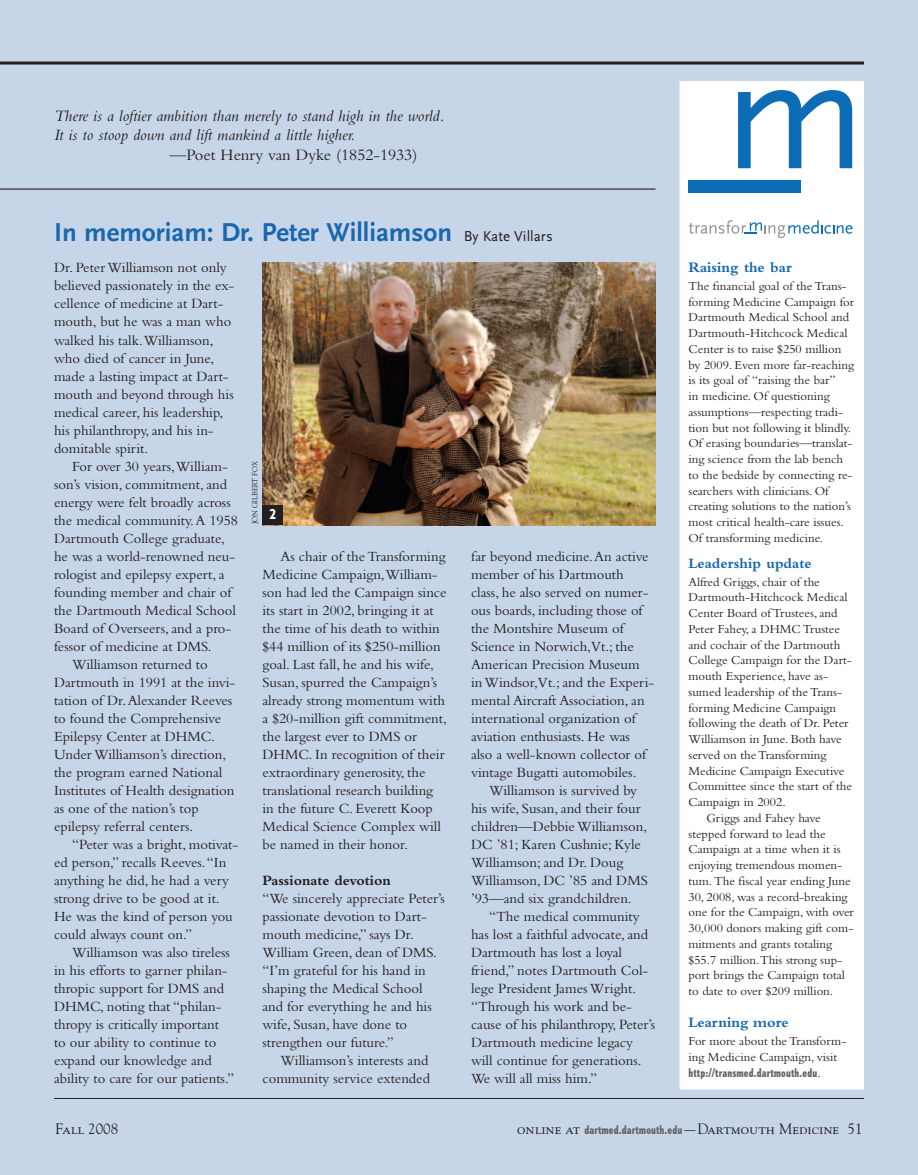
<style>
.page{position:relative;width:918px;height:1175px;background:#fff}
.page>*{position:absolute;margin:0;border:0;box-sizing:border-box;transform-origin:0 0}
.t1{font:700 27px "Scala Sans";color:#1868ad}
.t2{font:italic 16.5px/19.8px "Bembo";color:#231f20}
.t3{font:16.5px "Bembo";color:#231f20}
.t4{font:15px "Goudy SC";color:#231f20}
.t5{font:700 15px "Bembo";color:#1868ad}
.t6{font:14.7px/18px "Bembo";color:#231f20}
.t7{font:700 14.7px "Bembo";color:#231f20}
.t8{font:800 condensed 13.5px "Tempo";color:#fff}
.t9{font:12.75px/15.8px "Bembo";color:#231f20}
.t10{font:800 condensed 12px "Tempo";letter-spacing:.01em;color:#636366}
.t11{font:7.5px "Goudy";color:#231f20}
.s1{font-weight:400;font-size:15px;color:#231f20}
.s2{font-family:"Bembo";font-weight:400;font-stretch:normal;font-size:12.75px;color:#231f20}
.s3{font-family:"Goudy"}
.s4{font-family:"Tempo";font-weight:800;font-stretch:condensed;font-size:12px;color:#636366}
</style>
<div class="page">
<div style="left:0;top:0;width:918px;height:1174px;background:#c7d5e9"></div>
<hr style="left:54px;top:1098px;width:810px;height:1px;background:#231f20">
<div style="left:681px;top:82px;width:181px;height:1006px;background:#fff"></div>
<div style="left:680px;top:81px;width:184px;height:1008px;border:2px solid #fff"></div>
<svg style="left:738px;top:90px;width:114px;height:78px"></svg>
<div style="left:688px;top:181px;width:113px;height:12px;background:#0d6cb6"></div>
<hr style="left:0;top:62px;width:864px;height:2px;background:#231f20">
<hr style="left:0;top:188px;width:656px;height:2px;background:#231f20">
<svg style="left:689px;top:220px;width:163px;height:18px"></svg>
<img style="left:262px;top:262px;width:394px;height:263px">
<div style="left:262px;top:506px;width:21px;height:19px;background:#231f20"></div>
<p class="t2" style="left:54px;top:107px;width:392px">There is a loftier ambition than merely to stand high in the world.<br>It is to stoop down and lift mankind a little higher.</p>
<p class="t3" style="left:170px;top:149px;width:249px">—Poet Henry van Dyke (1852-1933)</p>
<h1 class="t1" style="left:54px;top:223px;width:500px">In memoriam: Dr. Peter Williamson <span class="s1">By Kate Villars</span></h1>
<p class="t6" style="left:54px;top:260px;width:182px">Dr. Peter Williamson not only believed passionately in the ex&shy;cellence of medicine at Dart&shy;mouth, but he was a man who walked his talk.Williamson, who died of cancer in June, made a lasting impact at Dart&shy;mouth and beyond through his medical career, his leadership, his philanthropy, and his in&shy;domitable spirit.</p>
<p class="t6" style="left:72px;top:458px;width:158px">For over 30 years,William-</p>
<p class="t6" style="left:54px;top:476px;width:175px">son’s vision, commitment, and</p>
<p class="t6" style="left:54px;top:494px;width:178px">energy were felt broadly across</p>
<p class="t6" style="left:54px;top:512px;width:186px">the medical community.A 1958</p>
<p class="t6" style="left:54px;top:530px;width:172px">Dartmouth College graduate,</p>
<p class="t6" style="left:54px;top:548px;width:183px">he was a world-renowned neu-</p>
<p class="t6" style="left:54px;top:566px;width:172px">rologist and epilepsy expert, a</p>
<p class="t6" style="left:54px;top:584px;width:179px">founding member and chair of</p>
<p class="t6" style="left:54px;top:602px;width:183px">the Dartmouth Medical School</p>
<p class="t6" style="left:54px;top:620px;width:179px">Board of Overseers, and a pro-</p>
<p class="t6" style="left:54px;top:638px;width:159px">fessor of medicine at DMS.</p>
<p class="t6" style="left:72px;top:656px;width:137px">Williamson returned to</p>
<p class="t6" style="left:54px;top:674px;width:183px">Dartmouth in 1991 at the invi-</p>
<p class="t6" style="left:54px;top:692px;width:180px">tation of Dr.Alexander Reeves</p>
<p class="t6" style="left:54px;top:710px;width:169px">to found the Comprehensive</p>
<p class="t6" style="left:54px;top:728px;width:162px">Epilepsy Center at DHMC.</p>
<p class="t6" style="left:54px;top:746px;width:174px">Under Williamson’s direction,</p>
<p class="t6" style="left:54px;top:764px;width:170px">the program earned National</p>
<p class="t6" style="left:54px;top:782px;width:182px">Institutes of Health designation</p>
<p class="t6" style="left:54px;top:800px;width:146px">as one of the nation’s top</p>
<p class="t6" style="left:54px;top:818px;width:141px">epilepsy referral centers.</p>
<p class="t6" style="left:72px;top:836px;width:168px">“Peter was a bright, motivat-</p>
<p class="t6" style="left:54px;top:854px;width:174px">ed person,” recalls Reeves.“In</p>
<p class="t6" style="left:54px;top:872px;width:176px">anything he did, he had a very</p>
<p class="t6" style="left:54px;top:890px;width:167px">strong drive to be good at it.</p>
<p class="t6" style="left:54px;top:908px;width:180px">He was the kind of person you</p>
<p class="t6" style="left:54px;top:926px;width:140px">could always count on.”</p>
<p class="t6" style="left:72px;top:944px;width:159px">Williamson was also tireless</p>
<p class="t6" style="left:54px;top:962px;width:175px">in his efforts to garner philan-</p>
<p class="t6" style="left:54px;top:980px;width:172px">thropic support for DMS and</p>
<p class="t6" style="left:54px;top:998px;width:169px">DHMC, noting that “philan-</p>
<p class="t6" style="left:54px;top:1016px;width:167px">thropy is critically important</p>
<p class="t6" style="left:54px;top:1034px;width:164px">to our ability to continue to</p>
<p class="t6" style="left:54px;top:1052px;width:159px">expand our knowledge and</p>
<p class="t6" style="left:54px;top:1070px;width:182px">ability to care for our patients.”</p>
<p class="t11" style="left:251px;top:524px;width:65px;rotate:-90deg">JON GILBERT FOX</p>
<p class="t8" style="left:269px;top:509px;width:8px">2</p>
<p class="t6" style="left:262px;top:548px;width:186px;text-indent:18px">As chair of the Transforming<br>Medicine Campaign,William&shy;son had led the Campaign since its start in 2002, bringing it at the time of his death to within $44 million of its $250-million goal. Last fall, he and his wife,<br>Susan, spurred the Campaign’s already strong momentum with a $20-million gift commitment, the largest ever to DMS or<br>DHMC. In recognition of their extraordinary generosity, the translational research building in the future C. Everett Koop<br>Medical Science Complex will be named in their honor.</p>
<p class="t7" style="left:262px;top:875px;width:130px">Passionate devotion</p>
<p class="t6" style="left:262px;top:890px;width:184px">“We sincerely appreciate Peter’s passionate devotion to Dart&shy;mouth medicine,” says Dr.<br>William Green, dean of DMS. “I’m grateful for his hand in shaping the Medical School and for everything he and his wife, Susan, have done to strengthen our future.”</p>
<p class="t6" style="left:262px;top:1052px;width:169px;text-align:right">Williamson’s interests and community service extended</p>
<p class="t6" style="left:471px;top:548px;width:185px">far beyond medicine.An active member of his Dartmouth class, he also served on numer&shy;ous boards, including those of the Montshire Museum of<br>Science in Norwich,Vt.; the<br>American Precision Museum in Windsor,Vt.; and the Experi&shy;mental Aircraft Association, an international organization of aviation enthusiasts. He was also a well-known collector of vintage Bugatti automobiles.</p>
<p class="t6" style="left:471px;top:782px;width:178px;text-indent:18px">Williamson is survived by his wife, Susan, and their four children—Debbie Williamson,<br>DC ’81; Karen Cushnie; Kyle<br>Williamson; and Dr. Doug<br>Williamson, DC ’85 and DMS ’93—and six grandchildren.</p>
<p class="t6" style="left:471px;top:908px;width:186px;text-indent:18px">“The medical community has lost a faithful advocate, and<br>Dartmouth has lost a loyal friend,” notes Dartmouth Col&shy;lege President James Wright. “Through his work and be&shy;cause of his philanthropy, Peter’s<br>Dartmouth medicine legacy will continue for generations.<br>We will all miss him.”</p>
<p class="t5" style="left:688px;top:262px;width:105px">Raising the bar</p>
<p class="t9" style="left:688px;top:279px;width:167px">The financial goal of the Trans&shy;forming Medicine Campaign for<br>Dartmouth Medical School and<br>Dartmouth-Hitchcock Medical<br>Center is to raise $250 million by 2009. Even more far-reaching is its goal of “raising the bar”<br>in medicine. Of questioning assumptions—respecting tradi&shy;tion but not following it blindly.<br>Of erasing boundaries—translat&shy;ing science from the lab bench to the bedside by connecting re&shy;searchers with clinicians. Of creating solutions to the nation’s most critical health-care issues.<br>Of transforming medicine.</p>
<p class="t5" style="left:688px;top:558px;width:125px">Leadership update</p>
<p class="t9" style="left:688px;top:575px;width:133px">Alfred Griggs, chair of the</p>
<p class="t9" style="left:688px;top:590px;width:160px">Dartmouth-Hitchcock Medical</p>
<p class="t9" style="left:688px;top:606px;width:151px">Center Board of Trustees, and</p>
<p class="t9" style="left:688px;top:622px;width:153px">Peter Fahey, a DHMC Trustee</p>
<p class="t9" style="left:688px;top:638px;width:153px">and cochair of the Dartmouth</p>
<p class="t9" style="left:688px;top:653px;width:165px">College Campaign for the Dart-</p>
<p class="t9" style="left:688px;top:669px;width:141px">mouth Experience, have as-</p>
<p class="t9" style="left:688px;top:685px;width:155px">sumed leadership of the Trans-</p>
<p class="t9" style="left:688px;top:701px;width:149px">forming Medicine Campaign</p>
<p class="t9" style="left:688px;top:716px;width:161px">following the death of Dr. Peter</p>
<p class="t9" style="left:688px;top:732px;width:155px">Williamson in June. Both have</p>
<p class="t9" style="left:688px;top:748px;width:139px">served on the Transforming</p>
<p class="t9" style="left:688px;top:764px;width:157px">Medicine Campaign Executive</p>
<p class="t9" style="left:688px;top:779px;width:165px">Committee since the start of the</p>
<p class="t9" style="left:688px;top:795px;width:99px">Campaign in 2002.</p>
<p class="t9" style="left:707px;top:811px;width:116px">Griggs and Fahey have</p>
<p class="t9" style="left:688px;top:827px;width:139px">stepped forward to lead the</p>
<p class="t9" style="left:688px;top:842px;width:154px">Campaign at a time when it is</p>
<p class="t9" style="left:688px;top:858px;width:155px">enjoying tremendous momen-</p>
<p class="t9" style="left:688px;top:874px;width:164px">tum. The fiscal year ending June</p>
<p class="t9" style="left:688px;top:890px;width:161px">30, 2008, was a record-breaking</p>
<p class="t9" style="left:688px;top:905px;width:167px">one for the Campaign, with over</p>
<p class="t9" style="left:688px;top:921px;width:166px">30,000 donors making gift com-</p>
<p class="t9" style="left:688px;top:937px;width:145px">mitments and grants totaling</p>
<p class="t9" style="left:688px;top:953px;width:155px">$55.7 million.This strong sup-</p>
<p class="t9" style="left:688px;top:968px;width:158px">port brings the Campaign total</p>
<p class="t9" style="left:688px;top:984px;width:146px">to date to over $209 million.</p>
<p class="t5" style="left:688px;top:1017px;width:102px">Learning more</p>
<p class="t9" style="left:688px;top:1034px;width:159px">For more about the Transform&shy;ing Medicine Campaign, visit</p>
<p class="t10" style="left:688px;top:1067px;width:134px">http://transmed.dartmouth.edu<span class="s2">.</span></p>
<p class="t4" style="left:56px;top:1122px;width:64px">Fall <span class="s3">2008</span></p>
<p class="t4" style="left:517px;top:1122px;width:347px">online at <span class="s4">dartmed.dartmouth.edu</span>—Dartmouth Medicine <span class="s3">51</span></p>
</div>
